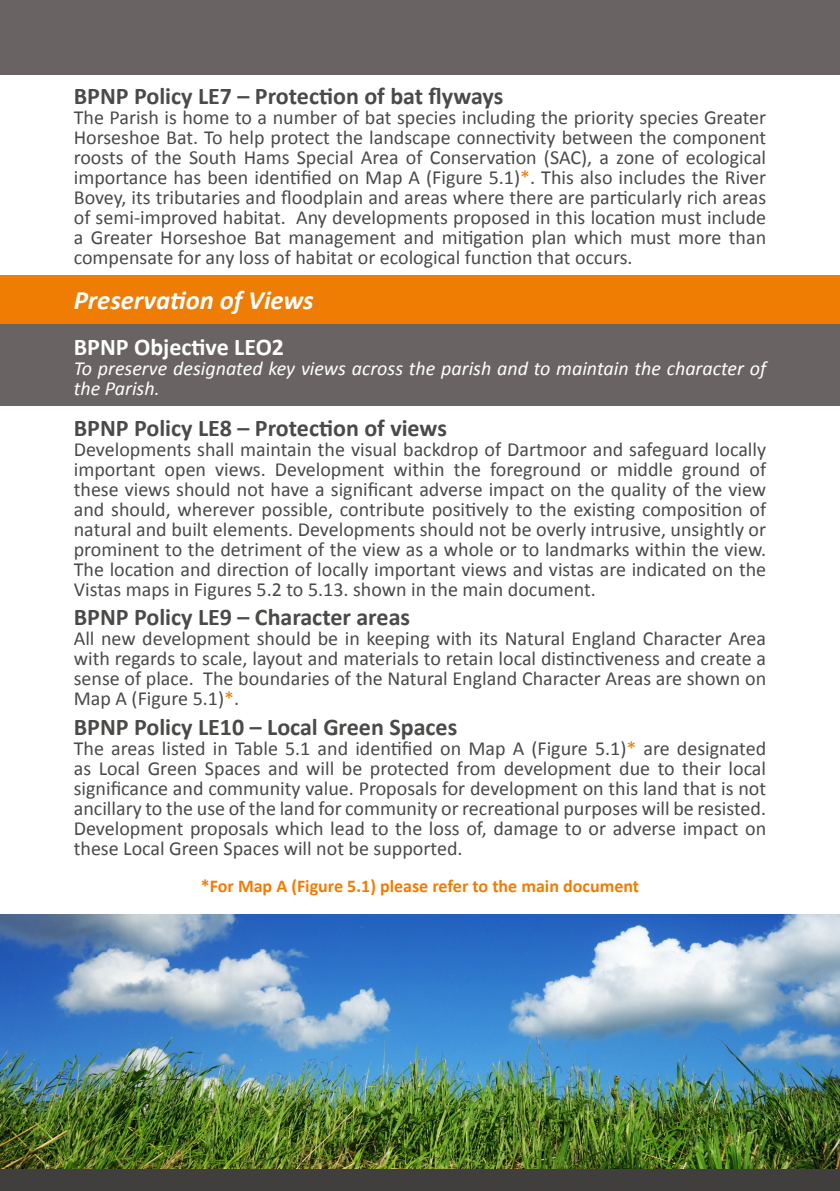
<style>
.page{position:relative;width:840px;height:1191px;background:#fff}
.page>*{position:absolute;margin:0;border:0;box-sizing:border-box;transform-origin:0 0}
.t1{font:italic 700 26.6px "Calibri";color:#fff}
.t2{font:700 24px "Calibri";color:#4a4a49}
.t3{font:700 24px "Calibri";color:#fff}
.t4{font:20px/20px "Calibri";color:#4a4a49;text-align:justify}
.t5{font:italic 20px/20px "Calibri";color:#fff}
.t6{font:700 18px "Calibri";color:#ef7d04}
.s1{color:#ef7d04}
</style>
<div class="page">
<div style="left:0;top:1168px;width:839px;height:23px;background:#403f3e"></div>
<div style="left:0;top:0;width:839px;height:74px;background:#696463"></div>
<div style="left:0;top:324px;width:839px;height:82px;background:#696463"></div>
<div style="left:0;top:275px;width:839px;height:49px;background:#ef7d04"></div>
<img style="left:0;top:914px;width:839px;height:254px">
<p class="t2" style="left:74px;top:79px;width:431px">BPNP Policy LE7 – Protection of bat flyways</p>
<p class="t4" style="left:74px;top:106px;width:693px">The Parish is home to a number of bat species including the priority species Greater Horseshoe Bat. To help protect the landscape connectivity between the component roosts of the South Hams Special Area of Conservation (SAC), a zone of ecological importance has been identified on Map A (Figure 5.1)<span class="s1">*</span>. This also includes the River Bovey, its tributaries and floodplain and areas where there are particularly rich areas of semi-improved habitat. Any developments proposed in this location must include a Greater Horseshoe Bat management and mitigation plan which must more than compensate for any loss of habitat or ecological function that occurs.</p>
<h1 class="t1" style="left:74px;top:282px;width:241px">Preservation of Views</h1>
<p class="t3" style="left:74px;top:330px;width:212px">BPNP Objective LEO2</p>
<p class="t5" style="left:74px;top:357px;width:693px">To preserve designated key views across the parish and to maintain the character of the Parish.</p>
<p class="t2" style="left:74px;top:411px;width:374px">BPNP Policy LE8 – Protection of views</p>
<p class="t4" style="left:74px;top:438px;width:693px">Developments shall maintain the visual backdrop of Dartmoor and safeguard locally important open views. Development within the foreground or middle ground of these views should not have a significant adverse impact on the quality of the view and should, wherever possible, contribute positively to the existing composition of natural and built elements. Developments should not be overly intrusive, unsightly or prominent to the detriment of the view as a whole or to landmarks within the view.<br>The location and direction of locally important views and vistas are indicated on the Vistas maps in Figures 5.2 to 5.13. shown in the main document.</p>
<p class="t2" style="left:74px;top:600px;width:337px">BPNP Policy LE9 – Character areas</p>
<p class="t4" style="left:74px;top:628px;width:693px">All new development should be in keeping with its Natural England Character Area with regards to scale, layout and materials to retain local distinctiveness and create a sense of place. The boundaries of the Natural England Character Areas are shown on Map A (Figure 5.1)<span class="s1">*</span>.</p>
<p class="t2" style="left:74px;top:710px;width:385px">BPNP Policy LE10 – Local Green Spaces</p>
<p class="t4" style="left:74px;top:737px;width:693px">The areas listed in Table 5.1 and identified on Map A (Figure 5.1)<span class="s1">*</span> are designated as Local Green Spaces and will be protected from development due to their local significance and community value. Proposals for development on this land that is not ancillary to the use of the land for community or recreational purposes will be resisted.<br>Development proposals which lead to the loss of, damage to or adverse impact on these Local Green Spaces will not be supported.</p>
<p class="t6" style="left:201px;top:873px;width:439px">*For Map A (Figure 5.1) please refer to the main document</p>
</div>
